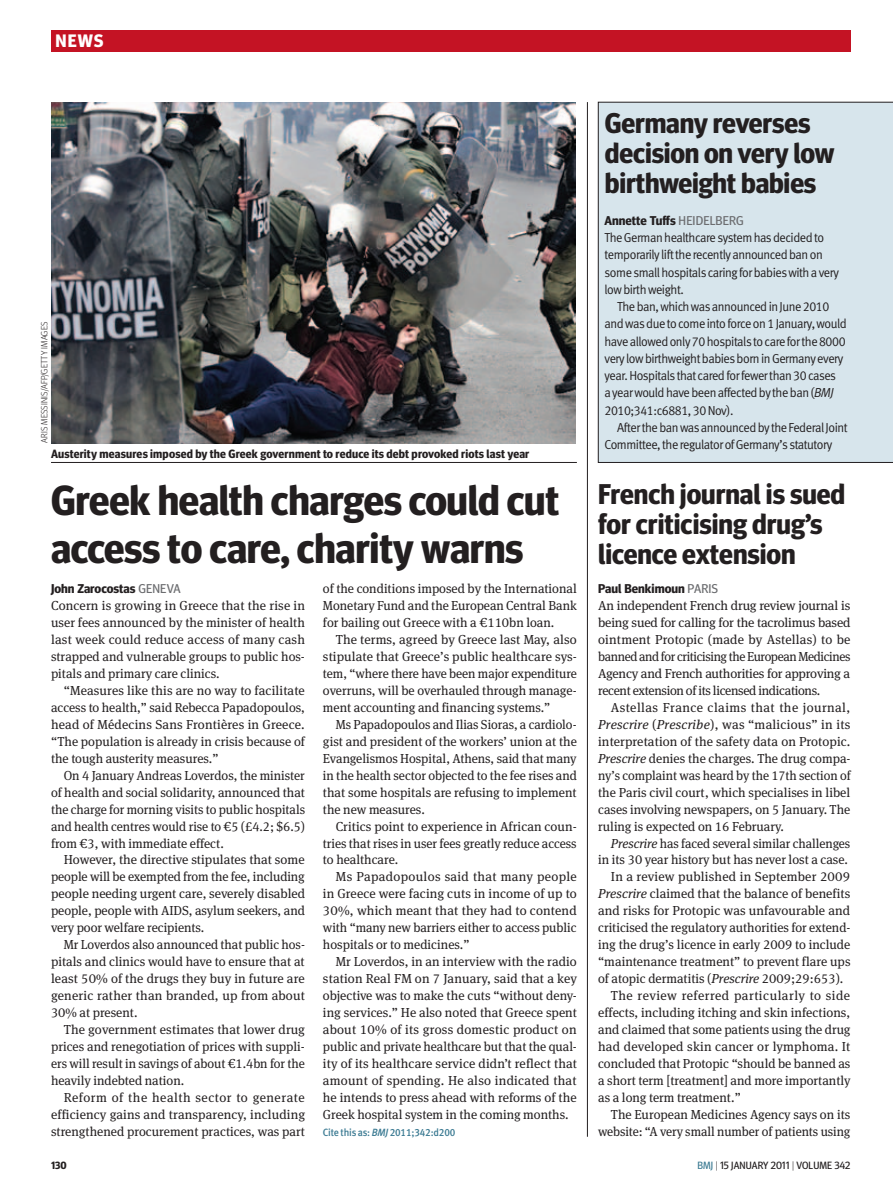
<style>
.page{position:relative;width:893px;height:1191px;background:#fff}
.page>*{position:absolute;margin:0;border:0;box-sizing:border-box;transform-origin:0 0}
.news_head_28bold{font:700 42px/48px "Meta Headline OT";letter-spacing:-.005em;color:#231f20}
.news_head_19bold{font:700 28.5px/30px "Meta Headline OT";letter-spacing:-.005em;color:#231f20}
.t1{font:700 18px "Meta Headline OT";color:#fff}
.news_body_3colm_ind{font:13.05px/17px "Meta Serif Pro";color:#231f20;text-align:justify}
.news_BOX_sans_text{font:13.05px/17.2px "Meta Normal LF";letter-spacing:-.035em;color:#231f20;scale:.95 1}
.news_body_3colm{font:13.05px/17px "Meta Serif Pro";letter-spacing:-.01em;color:#231f20;text-align:justify}
.news_body_3colm_ind-2{font:13.05px/17px "Meta Serif Pro";color:#231f20;text-align:justify;scale:.96 1}
.news_byline_author{font:700 12.75px "Meta Headline OT";color:#231f20}
.picture_caption{font:700 12px "Meta Headline OT";letter-spacing:.015em;color:#231f20}
.t2{font:10.5px "Meta Headline OT";letter-spacing:.01em;color:#231f20}
.citation{font:10.5px "Meta Medium LF";letter-spacing:-.015em;color:#3c7b93;scale:.95 1}
.t3{font:700 10.5px "Meta Headline OT";color:#231f20}
.t4{font:300 9px "Meta Headline OT";letter-spacing:.015em;color:#231f20}
.s1{font-weight:400;color:#6c6d70}
.s2{font-style:italic}
.s3{color:#3c7b93}
.s4{font-weight:300}
</style>
<div class="page">
<div style="left:598px;top:102px;width:295px;height:360px;background:#d7e5ec"></div>
<div style="left:51px;top:30px;width:799px;height:21px;background:#c41324"></div>
<hr style="left:587px;top:102px;width:1px;height:1034px;background:#231f20">
<img style="left:51px;top:102px;width:524px;height:342px">
<hr style="left:51px;top:462px;width:526px;height:1px;background:#231f20">
<p class="t1" style="left:55px;top:30px;width:50px">NEWS</p>
<p class="t4" style="left:39px;top:442px;width:122px;rotate:-90deg">ARIS MESSINIS/AFP/GETTY IMAGES</p>
<p class="picture_caption" style="left:51px;top:446px;width:480px">Austerity measures imposed by the Greek government to reduce its debt provoked riots last year</p>
<p class="news_head_28bold" style="left:51px;top:475px;width:510px">Greek health charges could cut access to care, charity warns</p>
<p class="news_byline_author" style="left:51px;top:581px;width:131px">John Zarocostas <span class="s1">GENEVA</span></p>
<p class="news_body_3colm" style="left:51px;top:596px;width:256px">Concern is growing in Greece that the rise in user fees announced by the minister of health last week could reduce access of many cash strapped and vulnerable groups to public hos&shy;pitals and primary care clinics.</p>
<p class="news_body_3colm_ind" style="left:51px;top:681px;width:255px;text-indent:13px">“Measures like this are no way to facilitate access to health,” said Rebecca Papadopoulos, head of Médecins Sans Frontières in Greece. “The population is already in crisis because of the tough austerity measures.”</p>
<p class="news_body_3colm_ind" style="left:51px;top:766px;width:256px;text-indent:13px">On 4 January Andreas Loverdos, the minister of health and social solidarity, announced that the charge for morning visits to public hospitals and health centres would rise to €5 (£4.2; $6.5) from €3, with immediate effect.</p>
<p class="news_body_3colm_ind" style="left:51px;top:850px;width:256px;text-indent:13px">However, the directive stipulates that some people will be exempted from the fee, including people needing urgent care, severely disabled people, people with AIDS, asylum seekers, and very poor welfare recipients.</p>
<p class="news_body_3colm_ind" style="left:51px;top:935px;width:255px;text-indent:13px">Mr Loverdos also announced that public hos&shy;pitals and clinics would have to ensure that at least 50% of the drugs they buy in future are generic rather than branded, up from about 30% at present.</p>
<p class="news_body_3colm_ind" style="left:51px;top:1020px;width:255px;text-indent:13px">The government estimates that lower drug prices and renegotiation of prices with suppli&shy;ers will result in savings of about €1.4bn for the heavily indebted nation.</p>
<p class="news_body_3colm_ind" style="left:51px;top:1088px;width:256px;text-indent:13px">Reform of the health sector to generate efficiency gains and transparency, including strengthened procurement practices, was part</p>
<p class="news_body_3colm_ind" style="left:323px;top:579px;width:255px">of the conditions imposed by the International Monetary Fund and the European Central Bank for bailing out Greece with a €110bn loan.</p>
<p class="news_body_3colm_ind" style="left:323px;top:630px;width:256px;text-indent:13px">The terms, agreed by Greece last May, also stipulate that Greece’s public healthcare sys&shy;tem, “where there have been major expenditure overruns, will be overhauled through manage&shy;ment accounting and financing systems.”</p>
<p class="news_body_3colm_ind-2" style="left:323px;top:715px;width:266px;text-indent:13px">Ms Papadopoulos and Ilias Sioras, a cardiolo&shy;gist and president of the workers’ union at the Evangelismos Hospital, Athens, said that many in the health sector objected to the fee rises and that some hospitals are refusing to implement the new measures.</p>
<p class="news_body_3colm_ind" style="left:323px;top:817px;width:255px;text-indent:13px">Critics point to experience in African coun&shy;tries that rises in user fees greatly reduce access to healthcare.</p>
<p class="news_body_3colm_ind" style="left:323px;top:867px;width:255px;text-indent:13px">Ms Papadopoulos said that many people in Greece were facing cuts in income of up to 30%, which meant that they had to contend with “many new barriers either to access public hospitals or to medicines.”</p>
<p class="news_body_3colm_ind" style="left:323px;top:952px;width:256px;text-indent:13px">Mr Loverdos, in an interview with the radio station Real FM on 7 January, said that a key objective was to make the cuts “without deny&shy;ing services.” He also noted that Greece spent about 10% of its gross domestic product on public and private healthcare but that the qual&shy;ity of its healthcare service didn’t reflect that amount of spending. He also indicated that he intends to press ahead with reforms of the Greek hospital system in the coming months.</p>
<p class="citation" style="left:323px;top:1125px;width:141px">Cite this as: <span class="s2">BMJ</span> 2011;342:d200</p>
<p class="news_head_19bold" style="left:605px;top:108px;width:231px">Germany reverses decision on very low birthweight babies</p>
<p class="news_byline_author" style="left:604px;top:213px;width:141px">Annette Tuffs <span class="s1">HEIDELBERG</span></p>
<p class="news_BOX_sans_text" style="left:604px;top:229px;width:248px">The German healthcare system has decided to temporarily lift the recently announced ban on some small hospitals caring for babies with a very low birth weight.</p>
<p class="news_BOX_sans_text" style="left:604px;top:298px;width:257px;text-indent:13px">The ban, which was announced in June 2010 and was due to come into force on 1 January, would have allowed only 70 hospitals to care for the 8000 very low birthweight babies born in Germany every year. Hospitals that cared for fewer than 30 cases<br>a year would have been affected by the ban (<span class="s2">BMJ </span>2010;341:c6881, 30 Nov).</p>
<p class="news_BOX_sans_text" style="left:604px;top:419px;width:257px;text-indent:13px">After the ban was announced by the Federal Joint<br>Committee, the regulator of Germany’s statutory</p>
<p class="news_head_19bold" style="left:598px;top:479px;width:249px">French journal is sued for criticising drug’s licence extension</p>
<p class="news_byline_author" style="left:598px;top:581px;width:121px">Paul Benkimoun <span class="s1">PARIS</span></p>
<p class="news_body_3colm" style="left:598px;top:596px;width:254px">An independent French drug review journal is being sued for calling for the tacrolimus based ointment Protopic (made by Astellas) to be banned and for criticising the European Medicines Agency and French authorities for approving a recent extension of its licensed indications.</p>
<p class="news_body_3colm_ind" style="left:598px;top:698px;width:254px;text-indent:13px">Astellas France claims that the journal, <span class="s2">Prescrire</span> (<span class="s2">Prescribe</span>), was “malicious” in its interpretation of the safety data on Protopic.<br><span class="s2">Prescrire</span> denies the charges. The drug compa&shy;ny’s complaint was heard by the 17th section of the Paris civil court, which specialises in libel cases involving newspapers, on 5 January. The ruling is expected on 16 February.</p>
<p class="news_body_3colm_ind-2" style="left:598px;top:834px;width:264px;text-align:right"><span class="s2">Prescrire</span> has faced several similar challenges in its 30 year history but has never lost a case.</p>
<p class="news_body_3colm_ind" style="left:598px;top:867px;width:254px;text-indent:13px">In a review published in September 2009<br><span class="s2">Prescrire</span> claimed that the balance of benefits and risks for Protopic was unfavourable and criticised the regulatory authorities for extend&shy;ing the drug’s licence in early 2009 to include “maintenance treatment” to prevent flare ups of atopic dermatitis (<span class="s2">Prescrire</span> 2009;29:653).</p>
<p class="news_body_3colm_ind" style="left:598px;top:986px;width:254px;text-indent:13px">The review referred particularly to side effects, including itching and skin infections, and claimed that some patients using the drug had developed skin cancer or lymphoma. It concluded that Protopic “should be banned as a short term [treatment] and more importantly as a long term treatment.”</p>
<p class="news_body_3colm_ind" style="left:598px;top:1104px;width:254px;text-align:right">The European Medicines Agency says on its website: “A very small number of patients using</p>
<p class="t3" style="left:51px;top:1159px;width:17px">130</p>
<p class="t2" style="left:697px;top:1159px;width:155px"><span class="s3">BMJ</span> <span class="s4">|</span> 15 JANUARY 2011 <span class="s4">|</span> VOLUME 342</p>
</div>
